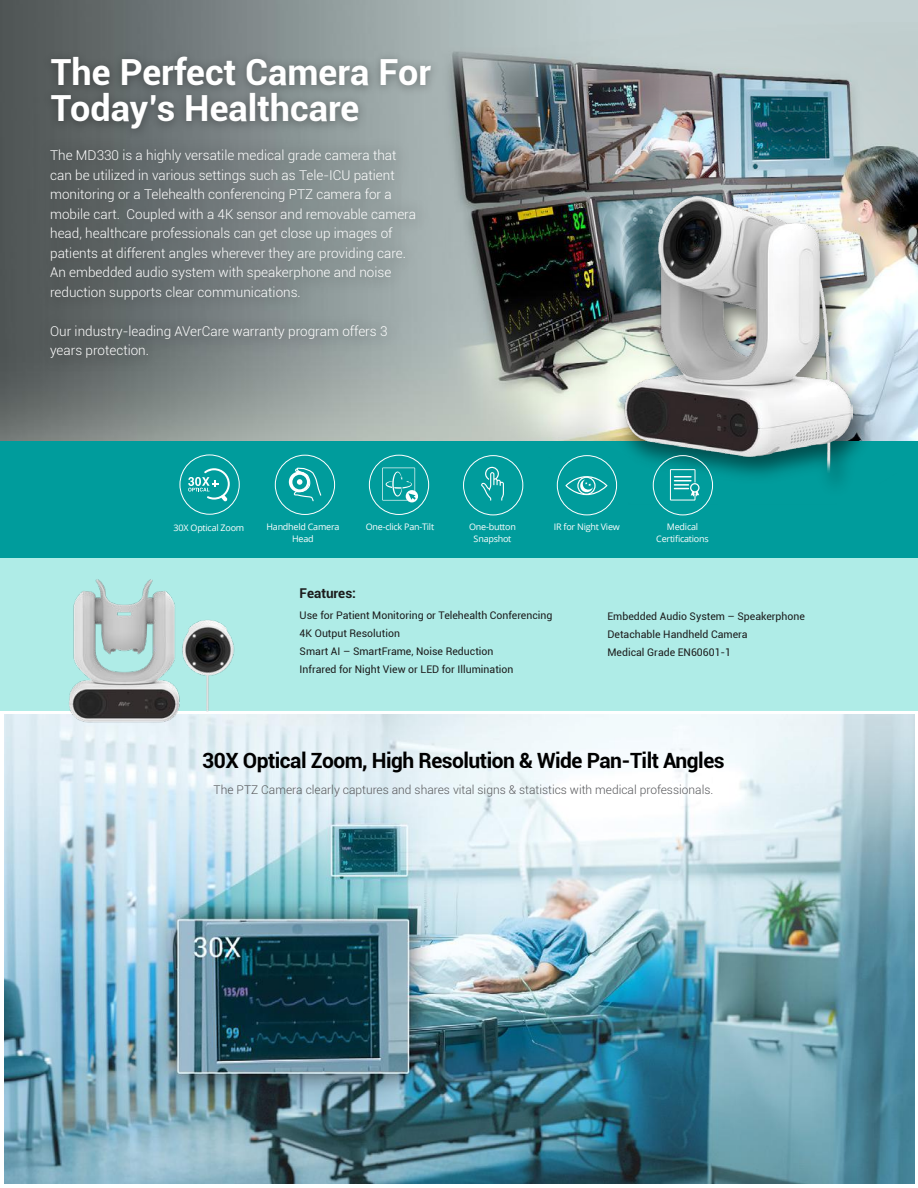
<style>
.page{position:relative;width:918px;height:1188px;background:#fff}
.page>*{position:absolute;margin:0;border:0;box-sizing:border-box;transform-origin:0 0}
.t1{font:700 36px/36px "Roboto";color:#fff}
.t2{font:700 21px "Roboto";letter-spacing:-.025em;color:#000}
.t3{font:300 13.5px/19.5px "Roboto";color:#fff}
.t4{font:700 13.5px "Roboto";color:#1c1c1c}
.t5{font:300 12px "Roboto";color:#57585b}
.t6{font:10.5px/18px "Roboto";color:#1c1c1c}
.t7{font:9px/12px "Open Sans";letter-spacing:-.025em;color:#fff;text-align:center}
</style>
<div class="page">
<img style="left:0;top:0;width:434px;height:441px">
<div style="left:0;top:441px;width:918px;height:118px;background:#009c9c"></div>
<img style="left:29px;top:128px;width:405px;height:269px">
<img style="left:37px;top:42px;width:397px;height:114px">
<img style="left:434px;top:0;width:484px;height:505px">
<img style="left:606px;top:185px;width:275px;height:321px">
<img style="left:624px;top:195px;width:229px;height:277px">
<div style="left:275px;top:455px;width:60px;height:60px;border:1px solid #fff;border-radius:50%"></div>
<div style="left:180px;top:455px;width:60px;height:60px;border:1px solid #fff;border-radius:50%"></div>
<div style="left:369px;top:455px;width:60px;height:60px;border:1px solid #fff;border-radius:50%"></div>
<div style="left:653px;top:455px;width:60px;height:60px;border:1px solid #fff;border-radius:50%"></div>
<div style="left:463px;top:455px;width:60px;height:60px;border:1px solid #fff;border-radius:50%"></div>
<div style="left:557px;top:455px;width:60px;height:60px;border:1px solid #fff;border-radius:50%"></div>
<svg style="left:188px;top:468px;width:42px;height:33px"></svg>
<svg style="left:289px;top:468px;width:32px;height:33px"></svg>
<svg style="left:382px;top:468px;width:36px;height:34px"></svg>
<svg style="left:481px;top:467px;width:23px;height:34px"></svg>
<svg style="left:565px;top:474px;width:42px;height:21px"></svg>
<svg style="left:670px;top:469px;width:30px;height:32px"></svg>
<div style="left:0;top:558px;width:918px;height:153px;background:#afece7"></div>
<img style="left:4px;top:714px;width:910px;height:470px">
<img style="left:41px;top:579px;width:222px;height:151px">
<h1 class="t1" style="left:51px;top:53px;width:382px">The Perfect Camera For<br>Today’s Healthcare</h1>
<p class="t3" style="left:50px;top:145px;width:368px">The MD330 is a highly versatile medical grade camera that can be utilized in various settings such as Tele-ICU patient monitoring or a Telehealth conferencing PTZ camera for a mobile cart. Coupled with a 4K sensor and removable camera head, healthcare professionals can get close up images of patients at different angles wherever they are providing care.<br>An embedded audio system with speakerphone and noise reduction supports clear communications.</p>
<p class="t3" style="left:50px;top:321px;width:339px">Our industry-leading AVerCare warranty program offers 3 years protection.</p>
<p class="t7" style="left:469px;top:521px;width:48px">One-button<br>Snapshot</p>
<p class="t7" style="left:554px;top:521px;width:68px">IR for Night View</p>
<p class="t7" style="left:174px;top:522px;width:72px">30X Optical Zoom</p>
<p class="t7" style="left:366px;top:521px;width:70px">One-click Pan-Tilt</p>
<p class="t7" style="left:656px;top:521px;width:54px">Medical<br>Certifications</p>
<p class="t7" style="left:266px;top:521px;width:75px">Handheld Camera<br>Head</p>
<p class="t4" style="left:300px;top:583px;width:58px">Features:</p>
<p class="t6" style="left:300px;top:606px;width:254px">Use for Patient Monitoring or Telehealth Conferencing 4K Output Resolution<br>Smart AI – SmartFrame, Noise Reduction<br>Infrared for Night View or LED for Illumination</p>
<p class="t6" style="left:607px;top:606px;width:199px">Embedded Audio System – Speakerphone<br>Detachable Handheld Camera<br>Medical Grade EN60601-1</p>
<h2 class="t2" style="left:202px;top:746px;width:524px">30X Optical Zoom, High Resolution &amp; Wide Pan-Tilt Angles</h2>
<p class="t5" style="left:214px;top:782px;width:501px">The PTZ Camera clearly captures and shares vital signs &amp; statistics with medical professionals.</p>
</div>
